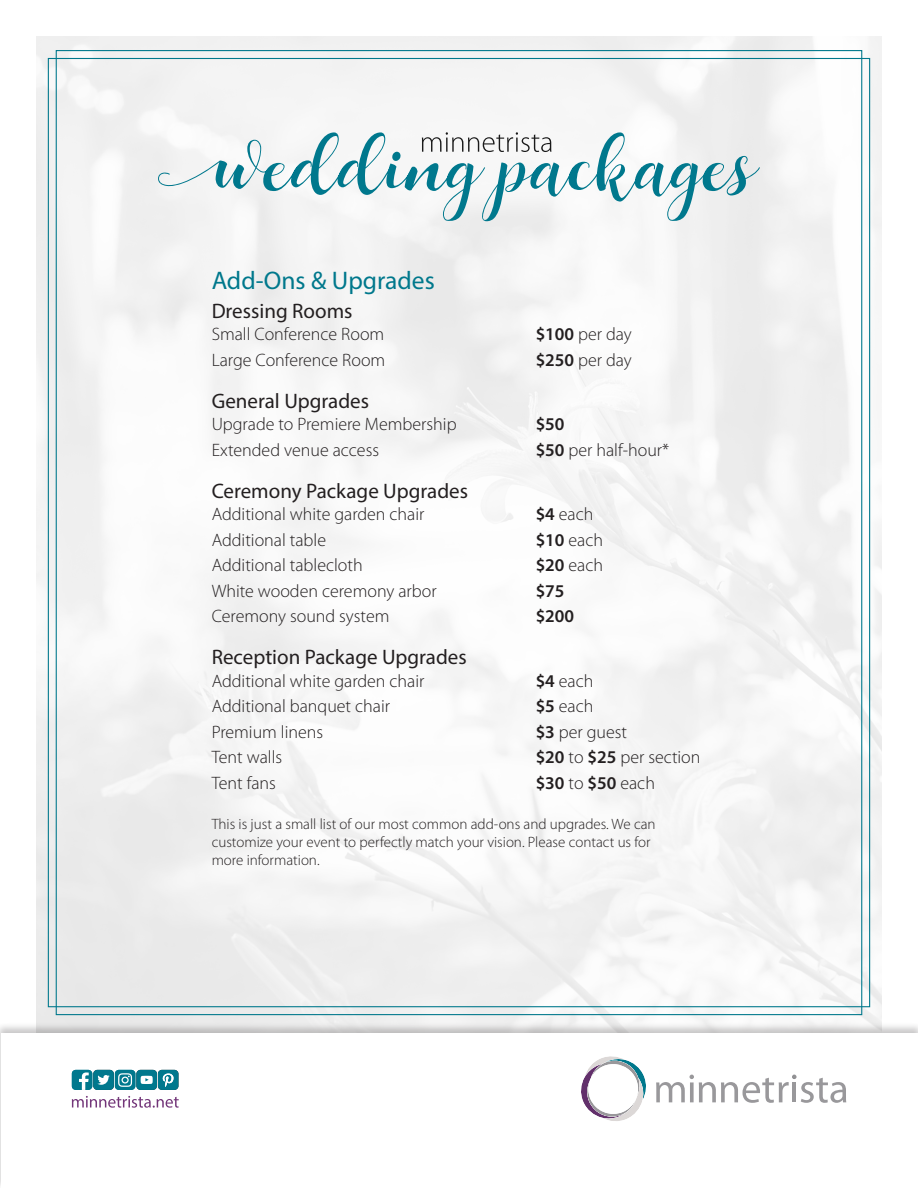
<style>
.page{position:relative;width:918px;height:1188px;background:#fff}
.page>*{position:absolute;margin:0;border:0;box-sizing:border-box;transform-origin:0 0}
.t1{font:25.5px "Myriad Pro";color:#00788c}
.t2{font:21px "Myriad Pro";color:#231f20}
.t3{font:300 18px "Myriad Pro";color:#231f20}
.t4{font:600 18px "Myriad Pro";color:#231f20}
.t5{font:300 15px/18px "Myriad Pro";color:#231f20}
.s1{font-weight:600}
.s2{font-weight:300}
</style>
<div class="page">
<img style="left:37px;top:37px;width:844px;height:985px">
<div style="left:0;top:1022px;width:918px;height:166px;background:#231f20;opacity:.25"></div>
<div style="left:1px;top:1033px;width:917px;height:155px;background:#fff"></div>
<svg style="left:72px;top:1070px;width:106px;height:20px;background:#3c96a6"></svg>
<svg style="left:72px;top:1096px;width:107px;height:12px"></svg>
<svg style="left:656px;top:1075px;width:190px;height:28px"></svg>
<svg style="left:581px;top:1056px;width:65px;height:65px"></svg>
<svg style="left:158px;top:132px;width:602px;height:89px;fill:#f5f5f5"></svg>
<svg style="left:422px;top:132px;width:129px;height:20px"></svg>
<h1 class="t1" style="left:212px;top:265px;width:225px">Add-Ons &amp; Upgrades</h1>
<p class="t2" style="left:212px;top:298px;width:142px">Dressing Rooms</p>
<p class="t3" style="left:212px;top:324px;width:174px">Small Conference Room</p>
<p class="t3" style="left:536px;top:324px;width:98px"><span class="s1">$100</span> per day</p>
<p class="t3" style="left:212px;top:350px;width:175px">Large Conference Room</p>
<p class="t3" style="left:536px;top:350px;width:98px"><span class="s1">$250</span> per day</p>
<p class="t2" style="left:212px;top:388px;width:159px">General Upgrades</p>
<p class="t3" style="left:212px;top:414px;width:246px">Upgrade to Premiere Membership</p>
<p class="t4" style="left:536px;top:414px;width:30px">$50</p>
<p class="t3" style="left:212px;top:440px;width:169px">Extended venue access</p>
<p class="t3" style="left:536px;top:440px;width:135px"><span class="s1">$50</span> per half-hour*</p>
<p class="t2" style="left:212px;top:478px;width:258px">Ceremony Package Upgrades</p>
<p class="t3" style="left:212px;top:504px;width:214px">Additional white garden chair</p>
<p class="t3" style="left:536px;top:504px;width:59px"><span class="s1">$4</span> each</p>
<p class="t3" style="left:212px;top:530px;width:116px">Additional table</p>
<p class="t3" style="left:536px;top:530px;width:69px"><span class="s1">$10</span> each</p>
<p class="t3" style="left:212px;top:555px;width:153px">Additional tablecloth</p>
<p class="t3" style="left:536px;top:555px;width:69px"><span class="s1">$20</span> each</p>
<p class="t3" style="left:212px;top:581px;width:227px">White wooden ceremony arbor</p>
<p class="t4" style="left:536px;top:581px;width:30px">$75</p>
<p class="t3" style="left:212px;top:606px;width:179px">Ceremony sound system</p>
<p class="t4" style="left:536px;top:606px;width:40px">$200</p>
<p class="t2" style="left:212px;top:644px;width:257px">Reception Package Upgrades</p>
<p class="t3" style="left:212px;top:671px;width:214px">Additional white garden chair</p>
<p class="t3" style="left:536px;top:671px;width:59px"><span class="s1">$4</span> each</p>
<p class="t3" style="left:212px;top:696px;width:180px">Additional banquet chair</p>
<p class="t3" style="left:536px;top:696px;width:59px"><span class="s1">$5</span> each</p>
<p class="t3" style="left:212px;top:722px;width:113px">Premium linens</p>
<p class="t3" style="left:536px;top:722px;width:93px"><span class="s1">$3</span> per guest</p>
<p class="t3" style="left:212px;top:747px;width:72px">Tent walls</p>
<p class="t3" style="left:536px;top:747px;width:166px"><span class="s1">$20</span> to <span class="s1">$25</span> per section</p>
<p class="t3" style="left:212px;top:773px;width:66px">Tent fans</p>
<p class="t4" style="left:536px;top:773px;width:121px">$30 <span class="s2">to</span> $50 <span class="s2">each</span></p>
<p class="t5" style="left:212px;top:815px;width:445px">This is just a small list of our most common add-ons and upgrades. We can customize your event to perfectly match your vision. Please contact us for more information.</p>
</div>
